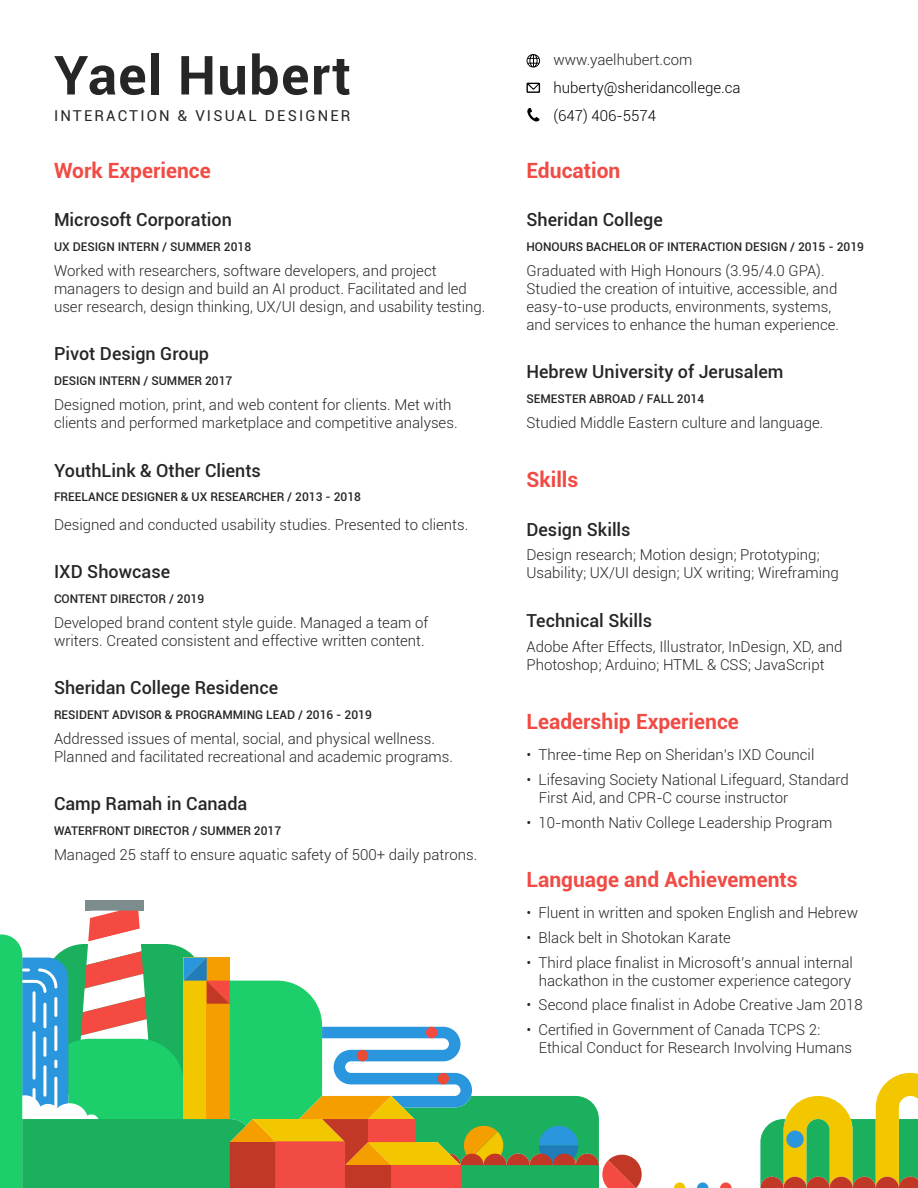
<style>
.page{position:relative;width:918px;height:1188px;background:#fff}
.page>*{position:absolute;margin:0;border:0;box-sizing:border-box;transform-origin:0 0}
.t1{font:700 54px "Roboto";letter-spacing:.025em;color:#262626}
.t2{font:700 21px "Roboto";color:#f04b44}
.t3{font:500 18px "Roboto";color:#262626}
.t4{font:300 15px/18px "Roboto";color:#262626}
.t5{font:300 15px/27.9px "Roboto";color:#000}
.t6{font:15px "Roboto";letter-spacing:.145em;color:#262626}
.t7{font:500 12px "Roboto";color:#262626}
</style>
<div class="page">
<svg style="left:760px;top:1073px;width:158px;height:115px"></svg>
<div style="left:85px;top:900px;width:59px;height:11px;background:#7d8c8c"></div>
<svg style="left:0;top:911px;width:642px;height:277px"></svg>
<div style="left:438px;top:1073px;width:11px;height:11px;background:#eb4a36;border-radius:50%"></div>
<div style="left:357px;top:1050px;width:11px;height:11px;background:#eb4a36;border-radius:50%"></div>
<div style="left:426px;top:1027px;width:11px;height:11px;background:#f54a42;border-radius:50%"></div>
<svg style="left:720px;top:1182px;width:12px;height:6px"></svg>
<svg style="left:697px;top:1182px;width:12px;height:6px"></svg>
<svg style="left:674px;top:1182px;width:11px;height:6px"></svg>
<div style="left:786px;top:1131px;width:18px;height:17px;background:#2996de;border-radius:50%"></div>
<svg style="left:527px;top:108px;width:13px;height:14px"></svg>
<svg style="left:527px;top:83px;width:13px;height:10px"></svg>
<svg style="left:527px;top:54px;width:13px;height:14px"></svg>
<h1 class="t1" style="left:54px;top:37px;width:298px">Yael Hubert</h1>
<p class="t6" style="left:54px;top:106px;width:298px">INTERACTION &amp; VISUAL DESIGNER</p>
<h2 class="t2" style="left:54px;top:155px;width:158px">Work Experience</h2>
<p class="t3" style="left:54px;top:207px;width:179px">Microsoft Corporation</p>
<p class="t7" style="left:54px;top:238px;width:199px">UX DESIGN INTERN / SUMMER 2018</p>
<p class="t4" style="left:54px;top:261px;width:433px">Worked with researchers, software developers, and project managers to design and build an AI product. Facilitated and led user research, design thinking, UX/UI design, and usability testing.</p>
<p class="t3" style="left:54px;top:341px;width:157px">Pivot Design Group</p>
<p class="t7" style="left:54px;top:372px;width:180px">DESIGN INTERN / SUMMER 2017</p>
<p class="t4" style="left:54px;top:395px;width:405px">Designed motion, print, and web content for clients. Met with clients and performed marketplace and competitive analyses.</p>
<p class="t3" style="left:54px;top:457px;width:208px">YouthLink &amp; Other Clients</p>
<p class="t7" style="left:54px;top:489px;width:309px">FREELANCE DESIGNER &amp; UX RESEARCHER / 2013 - 2018</p>
<p class="t4" style="left:54px;top:515px;width:416px">Designed and conducted usability studies. Presented to clients.</p>
<p class="t3" style="left:54px;top:559px;width:118px">IXD Showcase</p>
<p class="t7" style="left:54px;top:590px;width:152px">CONTENT DIRECTOR / 2019</p>
<p class="t4" style="left:54px;top:613px;width:376px">Developed brand content style guide. Managed a team of writers. Created consistent and effective written content.</p>
<p class="t3" style="left:54px;top:675px;width:226px">Sheridan College Residence</p>
<p class="t7" style="left:54px;top:706px;width:319px">RESIDENT ADVISOR &amp; PROGRAMMING LEAD / 2016 - 2019</p>
<p class="t4" style="left:54px;top:729px;width:401px">Addressed issues of mental, social, and physical wellness.<br>Planned and facilitated recreational and academic programs.</p>
<p class="t3" style="left:54px;top:791px;width:195px">Camp Ramah in Canada</p>
<p class="t7" style="left:54px;top:822px;width:229px">WATERFRONT DIRECTOR / SUMMER 2017</p>
<p class="t4" style="left:54px;top:845px;width:425px">Managed 25 staff to ensure aquatic safety of 500+ daily patrons.</p>
<p class="t4" style="left:554px;top:51px;width:140px">www.yaelhubert.com</p>
<p class="t5" style="left:554px;top:74px;width:188px">huberty@sheridancollege.ca (647) 406-5574</p>
<h2 class="t2" style="left:526px;top:155px;width:95px">Education</h2>
<p class="t3" style="left:526px;top:207px;width:138px">Sheridan College</p>
<p class="t7" style="left:526px;top:238px;width:339px">HONOURS BACHELOR OF INTERACTION DESIGN / 2015 - 2019</p>
<p class="t4" style="left:526px;top:261px;width:314px">Graduated with High Honours (3.95/4.0 GPA).<br>Studied the creation of intuitive, accessible, and easy-to-use products, environments, systems, and services to enhance the human experience.</p>
<p class="t3" style="left:526px;top:359px;width:258px">Hebrew University of Jerusalem</p>
<p class="t7" style="left:526px;top:390px;width:179px">SEMESTER ABROAD / FALL 2014</p>
<p class="t4" style="left:526px;top:413px;width:298px">Studied Middle Eastern culture and language.</p>
<h2 class="t2" style="left:526px;top:465px;width:53px">Skills</h2>
<p class="t3" style="left:526px;top:516px;width:106px">Design Skills</p>
<p class="t4" style="left:526px;top:545px;width:314px">Design research; Motion design; Prototyping;<br>Usability; UX/UI design; UX writing; Wireframing</p>
<p class="t3" style="left:526px;top:608px;width:127px">Technical Skills</p>
<p class="t4" style="left:526px;top:637px;width:318px">Adobe After Effects, Illustrator, InDesign, XD, and<br>Photoshop; Arduino; HTML &amp; CSS; JavaScript</p>
<h2 class="t2" style="left:526px;top:706px;width:214px">Leadership Experience</h2>
<p class="t4" style="left:526px;top:745px;width:289px">• Three-time Rep on Sheridan’s IXD Council</p>
<p class="t4" style="left:539px;top:770px;width:311px;text-indent:-12px">• Lifesaving Society National Lifeguard, Standard<br>First Aid, and CPR-C course instructor</p>
<p class="t4" style="left:526px;top:813px;width:307px">• 10-month Nativ College Leadership Program</p>
<h2 class="t2" style="left:526px;top:864px;width:273px">Language and Achievements</h2>
<p class="t4" style="left:526px;top:903px;width:333px">• Fluent in written and spoken English and Hebrew</p>
<p class="t4" style="left:526px;top:928px;width:206px">• Black belt in Shotokan Karate</p>
<p class="t4" style="left:526px;top:953px;width:328px;text-align:right">• Third place finalist in Microsoft’s annual internal hackathon in the customer experience category</p>
<p class="t4" style="left:526px;top:995px;width:338px">• Second place finalist in Adobe Creative Jam 2018</p>
<p class="t4" style="left:539px;top:1020px;width:315px;text-indent:-12px">• Certified in Government of Canada TCPS 2:<br>Ethical Conduct for Research Involving Humans</p>
</div>
